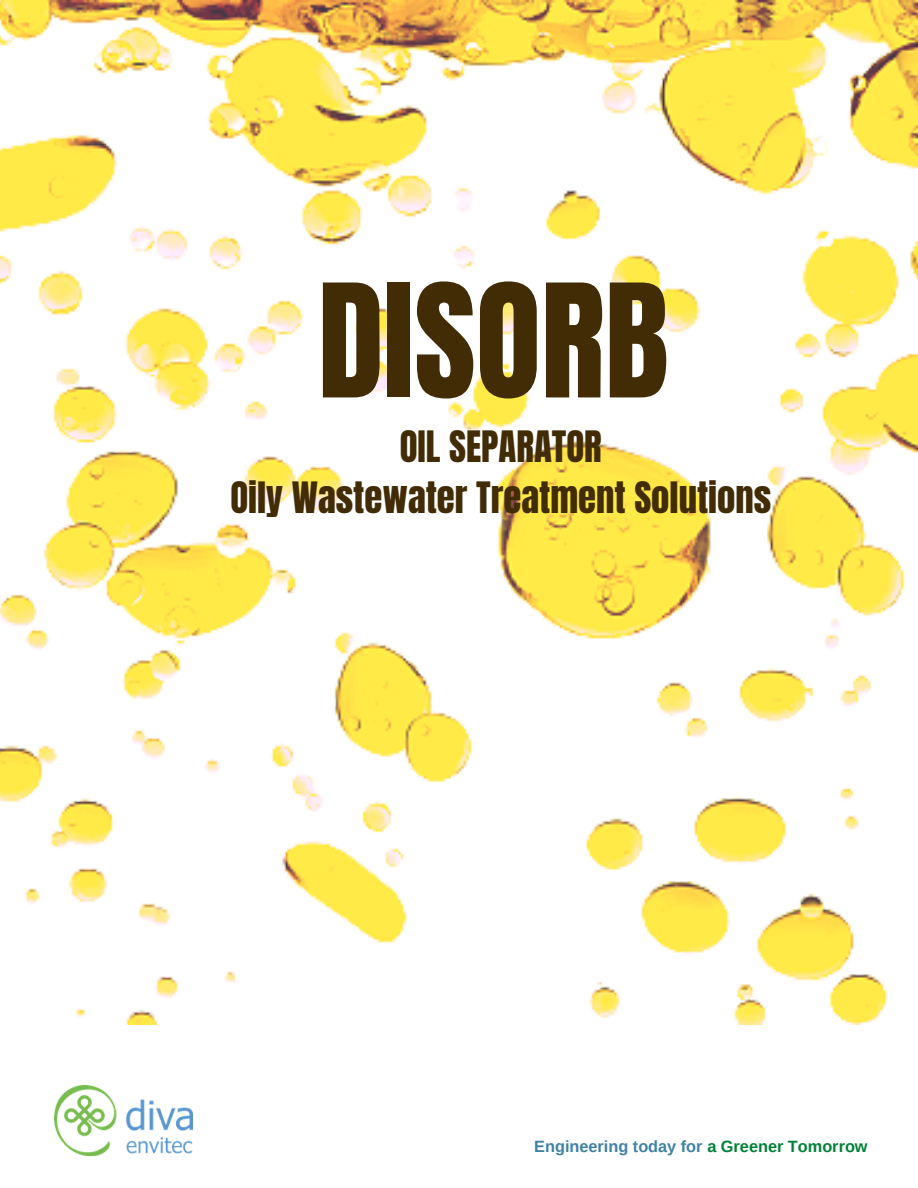
<style>
.page{position:relative;width:918px;height:1188px;background:#fff}
.page>*{position:absolute;margin:0;border:0;box-sizing:border-box;transform-origin:0 0}
.t1{font:133.8px "Anton";color:#412c06}
.t2{font:36.75px "Anton";color:#412c06}
.t3{font:700 16.35px "Arimo";color:#4081a3}
.s1{color:#008037}
</style>
<div class="page">
<img style="left:0;top:0;width:918px;height:1025px">
<img style="left:54px;top:1086px;width:139px;height:70px">
<p class="t1" style="left:318px;top:245px;width:352px">DISORB</p>
<p class="t2" style="left:400px;top:421px;width:204px">OIL SEPARATOR</p>
<p class="t2" style="left:230px;top:471px;width:542px">Oily Wastewater Treatment Solutions</p>
<p class="t3" style="left:534px;top:1137px;width:335px">Engineering today for <span class="s1">a Greener Tomorrow</span></p>
</div>
